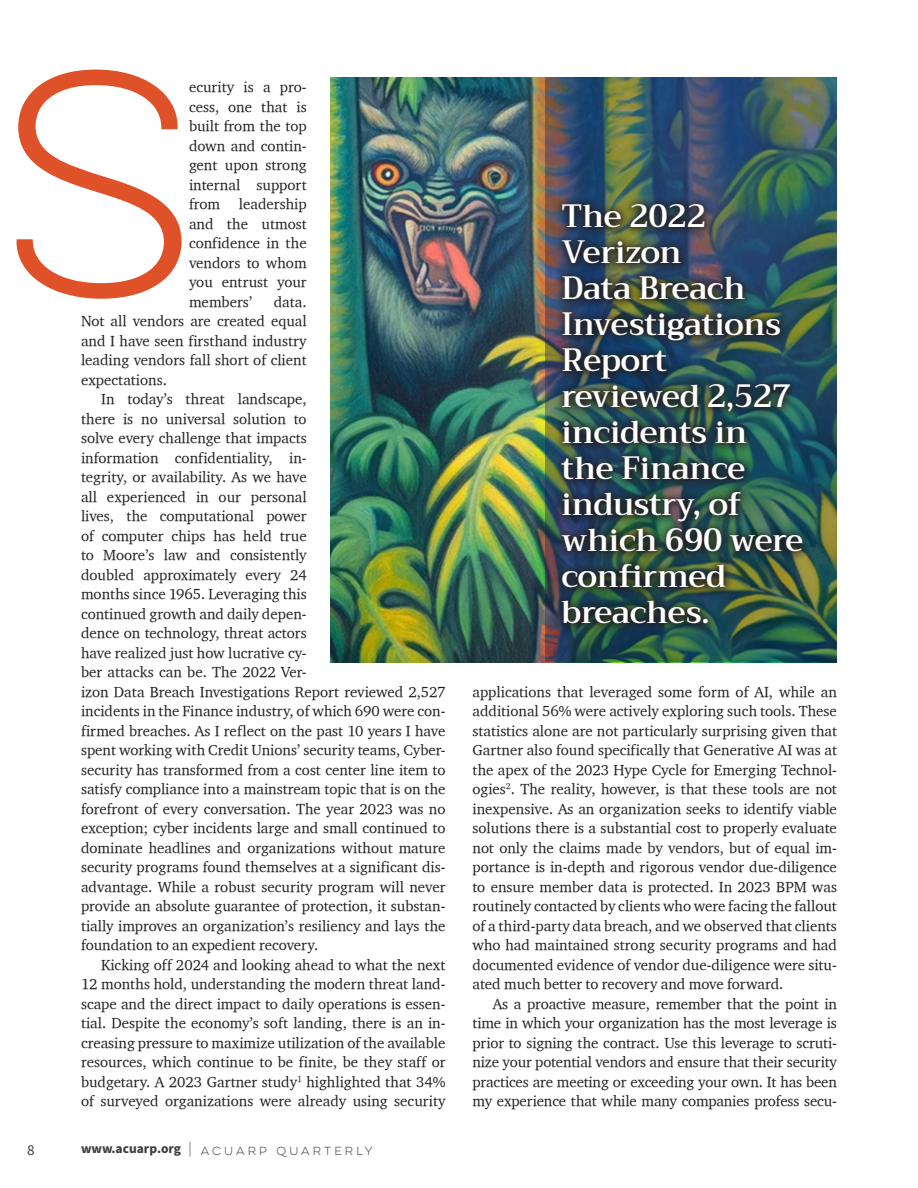
<style>
.page{position:relative;width:918px;height:1188px;background:#fff}
.page>*{position:absolute;margin:0;border:0;box-sizing:border-box;transform-origin:0 0}
.t1{font:282.9px "Lulo Clean One";color:#de5129}
.Charter_P{font:600 31.5px/36px "Trirong";letter-spacing:-.01em;color:#fff}
.Charter_P-2{font:15px/19.5px "Charter ITCTT";color:#231f20;text-align:justify}
.text_no_indent{font:15px/19.5px "Charter ITCTT";color:#231f20;text-align:justify}
.t2{font:15px "Source Sans Pro";color:#3e3e3f}
.t3{font:10.5px "Lulo Clean One";letter-spacing:.1em;color:#3e3e3f}
.s1{font-family:"Source Sans Pro";font-weight:700;font-size:13.5px}
.s2{font-family:"Source Sans 3";font-weight:300;font-size:15px}
</style>
<div class="page">
<img style="left:330px;top:78px;width:215px;height:584px">
<img style="left:545px;top:78px;width:292px;height:584px">
<img style="left:552px;top:195px;width:260px;height:438px">
<p class="t1" style="left:0;top:-11px;width:255px">S</p>
<p class="text_no_indent" style="left:189px;top:77px;width:119px">ecurity is a pro&shy;cess, one that is built from the top down and contin&shy;gent upon strong internal support from leadership and the utmost confidence in the vendors to whom you entrust your members’</p>
<p class="text_no_indent" style="left:81px;top:292px;width:227px;text-indent:193px">data.<br>Not all vendors are created equal and I have seen firsthand industry leading vendors fall short of client expectations.</p>
<p class="Charter_P-2" style="left:81px;top:389px;width:366px;text-align:left;text-indent:20px">In today’s threat landscape,<br>there is no universal solution to<br>solve every challenge that impacts<br>information confidentiality, in-<br>tegrity, or availability. As we have<br>all experienced in our personal<br>lives, the computational power<br>of computer chips has held true<br>to Moore’s law and consistently<br>doubled approximately every 24<br>months since 1965. Leveraging this<br>continued growth and daily depen-<br>dence on technology, threat actors<br>have realized just how lucrative cy-<br>ber attacks can be. The 2022 Ver-<br>izon Data Breach Investigations Report reviewed 2,527 incidents in the Finance industry, of which 690 were con&shy;firmed breaches. As I reflect on the past 10 years I have spent working with Credit Unions’ security teams, Cyber&shy;security has transformed from a cost center line item to satisfy compliance into a mainstream topic that is on the forefront of every conversation. The year 2023 was no exception; cyber incidents large and small continued to dominate headlines and organizations without mature security programs found themselves at a significant dis&shy;advantage. While a robust security program will never provide an absolute guarantee of protection, it substan&shy;tially improves an organization’s resiliency and lays the foundation to an expedient recovery.</p>
<p class="Charter_P-2" style="left:81px;top:955px;width:366px;text-indent:20px">Kicking off 2024 and looking ahead to what the next 12 months hold, understanding the modern threat land&shy;scape and the direct impact to daily operations is essen&shy;tial. Despite the economy’s soft landing, there is an in&shy;creasing pressure to maximize utilization of the available resources, which continue to be finite, be they staff or budgetary. A 2023 Gartner study<sup>1</sup> highlighted that 34% of surveyed organizations were already using security</p>
<p class="t2" style="left:27px;top:1140px;width:9px">8</p>
<p class="t3" style="left:81px;top:1143px;width:295px"><span class="s1">www.acuarp.org</span> <span class="s2">|</span> ACUARP QUARTERLY</p>
<p class="Charter_P" style="left:562px;top:199px;width:243px">The 2022<br>Verizon<br>Data Breach<br>Investigations<br>Report reviewed 2,527 incidents in the Finance industry, of which 690 were confirmed breaches.</p>
<p class="Charter_P-2" style="left:472px;top:682px;width:366px">applications that leveraged some form of AI, while an additional 56% were actively exploring such tools. These statistics alone are not particularly surprising given that Gartner also found specifically that Generative AI was at the apex of the 2023 Hype Cycle for Emerging Technol&shy;ogies<sup>2</sup>. The reality, however, is that these tools are not inexpensive. As an organization seeks to identify viable solutions there is a substantial cost to properly evaluate not only the claims made by vendors, but of equal im&shy;portance is in-depth and rigorous vendor due-diligence to ensure member data is protected. In 2023 BPM was routinely contacted by clients who were facing the fallout of a third-party data breach, and we observed that clients who had maintained strong security programs and had documented evidence of vendor due-diligence were situ&shy;ated much better to recovery and move forward.</p>
<p class="Charter_P-2" style="left:472px;top:994px;width:366px;text-indent:20px">As a proactive measure, remember that the point in time in which your organization has the most leverage is prior to signing the contract. Use this leverage to scruti&shy;nize your potential vendors and ensure that their security practices are meeting or exceeding your own. It has been my experience that while many companies profess secu-</p>
</div>
